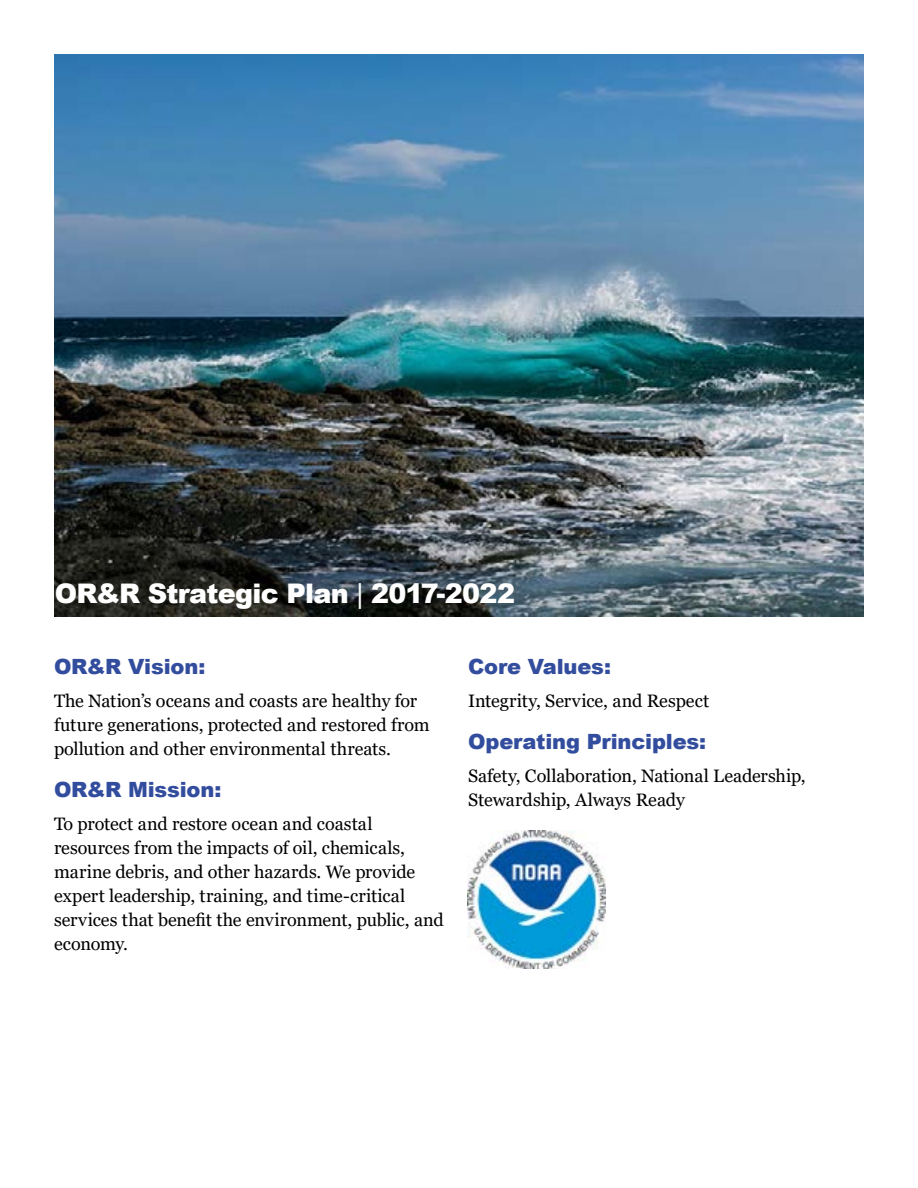
<style>
.page{position:relative;width:918px;height:1188px;background:#fff}
.page>*{position:absolute;margin:0;border:0;box-sizing:border-box;transform-origin:0 0}
.t1{font:900 27px "Arial";letter-spacing:-.025em;color:#fff}
.t2{font:900 21px "Arial";letter-spacing:-.01em;color:#334d9e}
.t3{font:18px/24px "Georgia";letter-spacing:-.005em;color:#000}
.s1{font-weight:400}
</style>
<div class="page">
<img style="left:467px;top:830px;width:138px;height:138px">
<img style="left:54px;top:54px;width:810px;height:562px">
<h1 class="t1" style="left:55px;top:574px;width:462px">OR&amp;R Strategic Plan <span class="s1">|</span> 2017-2022</h1>
<p class="t2" style="left:54px;top:651px;width:153px">OR&amp;R Vision:</p>
<p class="t3" style="left:54px;top:689px;width:377px">The Nation’s oceans and coasts are healthy for future generations, protected and restored from pollution and other environmental threats.</p>
<p class="t2" style="left:54px;top:774px;width:169px">OR&amp;R Mission:</p>
<p class="t3" style="left:54px;top:812px;width:391px">To protect and restore ocean and coastal resources from the impacts of oil, chemicals, marine debris, and other hazards. We provide expert leadership, training, and time-critical services that benefit the environment, public, and economy.</p>
<p class="t2" style="left:468px;top:651px;width:145px">Core Values:</p>
<p class="t3" style="left:468px;top:689px;width:243px">Integrity, Service, and Respect</p>
<p class="t2" style="left:468px;top:726px;width:240px">Operating Principles:</p>
<p class="t3" style="left:468px;top:764px;width:339px">Safety, Collaboration, National Leadership,<br>Stewardship, Always Ready</p>
</div>
